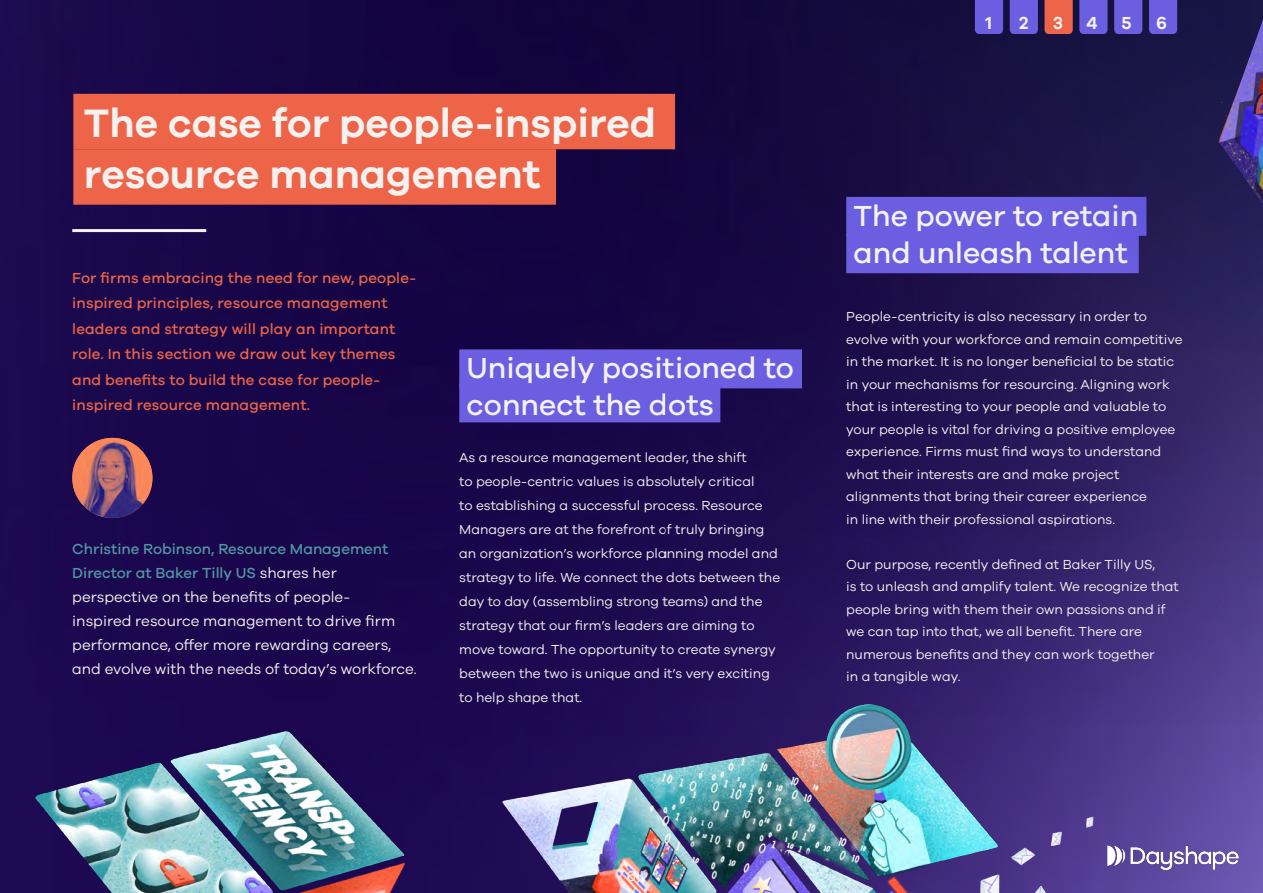
<style>
.page{position:relative;width:1263px;height:893px;background:#fff}
.page>*{position:absolute;margin:0;border:0;box-sizing:border-box;transform-origin:0 0}
.t1{font:600 40.95px/50.8px "Galano Grotesque";color:#f4f2f0}
.t2{font:500 29.85px/37.2px "Galano Grotesque";color:#f4f2f0}
.t3{font:600 18px "Galano Grotesque";color:#f4f2f0}
.t4{font:15px/24px "Galano Grotesque";color:#f4f2f0}
.t5{font:500 15px/25.5px "Galano Grotesque";letter-spacing:.01em;color:#ed6448}
.t6{font:13.5px/22.5px "Galano Grotesque";color:#f4f2f0}
.s1{font-weight:500;color:#5197a1}
</style>
<div class="page">
<img style="left:0;top:0;width:665px;height:893px">
<img style="left:503px;top:704px;width:162px;height:189px">
<div style="left:459px;top:349px;width:343px;height:39px;background:#6b5ee0"></div>
<div style="left:459px;top:383px;width:261px;height:39px;background:#6b5ee0"></div>
<img style="left:36px;top:729px;width:369px;height:164px">
<hr style="left:72px;top:229px;width:134px;height:3px;background:#f4f2f0">
<div style="left:73px;top:94px;width:602px;height:55px;background:#ed6448"></div>
<div style="left:73px;top:149px;width:483px;height:56px;background:#ed6448"></div>
<img style="left:72px;top:438px;width:80px;height:80px;border-radius:40px">
<svg style="left:665px;top:0;width:598px;height:893px;background:#352b6b"></svg>
<svg style="left:975px;top:0;width:28px;height:34px"></svg>
<svg style="left:1010px;top:0;width:28px;height:34px"></svg>
<svg style="left:1044px;top:0;width:29px;height:34px"></svg>
<div style="left:1053px;top:11px;width:15px;height:19px;background:#ed6448"></div>
<svg style="left:1079px;top:0;width:28px;height:34px"></svg>
<svg style="left:1114px;top:0;width:28px;height:34px"></svg>
<svg style="left:1149px;top:0;width:28px;height:34px"></svg>
<h1 class="t1" style="left:84px;top:96px;width:574px">The case for people-inspired resource management</h1>
<p class="t5" style="left:72px;top:265px;width:345px">For firms embracing the need for new, people&shy;inspired principles, resource management leaders and strategy will play an important role. In this section we draw out key themes and benefits to build the case for people&shy;inspired resource management.</p>
<p class="t4" style="left:72px;top:537px;width:346px"><span class="s1">Christine Robinson, Resource Management Director at Baker Tilly US</span> shares her perspective on the benefits of people-<br>inspired resource management to drive firm performance, offer more rewarding careers, and evolve with the needs of today’s workforce.</p>
<h2 class="t2" style="left:467px;top:348px;width:329px">Uniquely positioned to connect the dots</h2>
<p class="t6" style="left:459px;top:445px;width:322px;line-height:24px">As a resource management leader, the shift<br>to people-centric values is absolutely critical<br>to establishing a successful process. Resource Managers are at the forefront of truly bringing an organization’s workforce planning model and strategy to life. We connect the dots between the day to day (assembling strong teams) and the strategy that our firm’s leaders are aiming to move toward. The opportunity to create synergy between the two is unique and it’s very exciting to help shape that.</p>
<h3 class="t3" style="left:985px;top:12px;width:8px">1</h3>
<h3 class="t3" style="left:1019px;top:12px;width:11px">2</h3>
<h3 class="t3" style="left:1053px;top:12px;width:12px">3</h3>
<h3 class="t3" style="left:1086px;top:12px;width:13px">4</h3>
<h3 class="t3" style="left:1121px;top:12px;width:12px">5</h3>
<h3 class="t3" style="left:1156px;top:12px;width:12px">6</h3>
<h2 class="t2" style="left:854px;top:197px;width:286px">The power to retain and unleash talent</h2>
<p class="t6" style="left:846px;top:305px;width:338px">People-centricity is also necessary in order to evolve with your workforce and remain competitive in the market. It is no longer beneficial to be static in your mechanisms for resourcing. Aligning work that is interesting to your people and valuable to your people is vital for driving a positive employee experience. Firms must find ways to understand what their interests are and make project alignments that bring their career experience<br>in line with their professional aspirations.</p>
<p class="t6" style="left:846px;top:552px;width:334px">Our purpose, recently defined at Baker Tilly US,<br>is to unleash and amplify talent. We recognize that people bring with them their own passions and if we can tap into that, we all benefit. There are numerous benefits and they can work together<br>in a tangible way.</p>
<p class="t4" style="left:627px;top:864px;width:11px">6</p>
</div>
